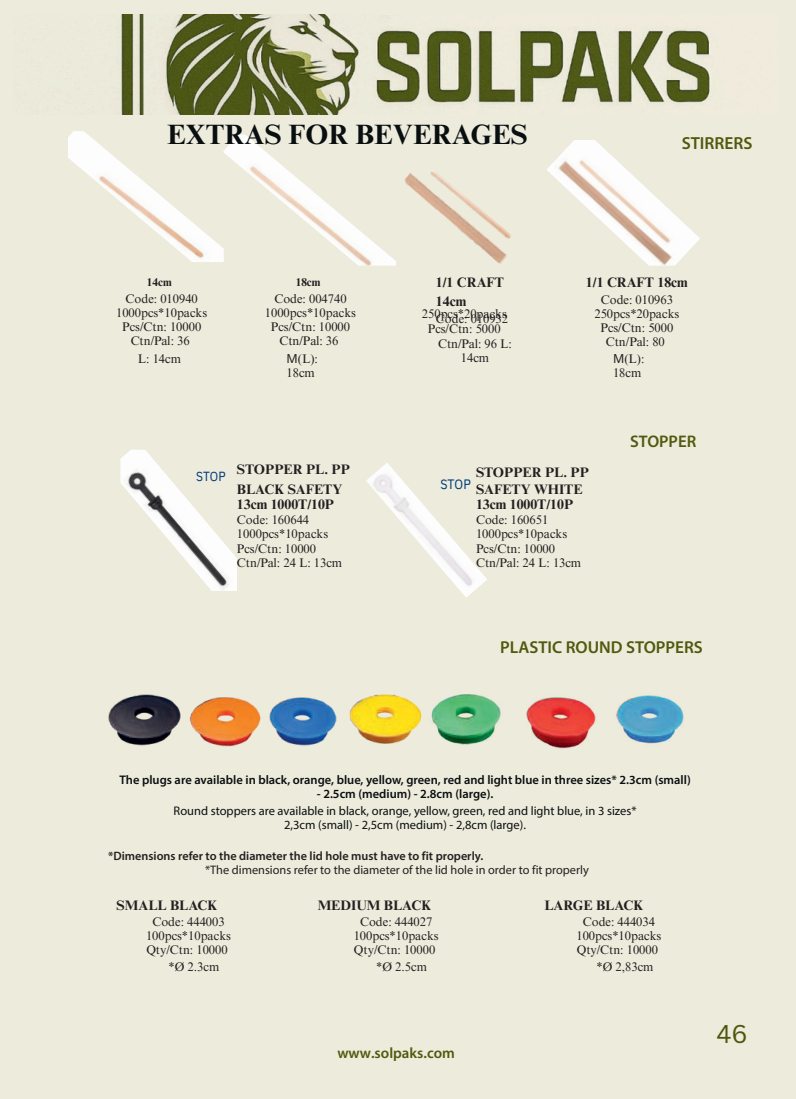
<style>
.page{position:relative;width:796px;height:1099px;background:#fff}
.page>*{position:absolute;margin:0;border:0;box-sizing:border-box;transform-origin:0 0}
.t1{font:700 28px "Times NRMT Pro";color:#090f10}
.t2{font:25px "Canva Sans";color:#4d580d}
.t3{font:600 17.5px "Myriad Pro";color:#4f5a0d}
.t4{font:600 17.25px "Myriad Pro";color:#4f5a0d}
.t5{font:600 16.88px "Myriad Pro";color:#4f5a0d}
.t6{font:600 15px "Myriad Pro";color:#4f5a0d}
.t7{font:700 13.75px/15.9px "Times NRMT Pro";color:#231f20}
.t8{font:13.62px "IBM Plex Sans Cond";color:#003c7c}
.t9{font:13.25px "IBM Plex Sans Cond";color:#003c7c}
.t10{font:12.5px/14px "Times NRMT Pro";color:#231f20;text-align:center}
.t11{font:600 12.5px "Myriad Pro";color:#090f10}
.t12{font:12.5px "Myriad Pro";color:#090f10}
.t13{font:12.38px "Myriad Pro";color:#231f20}
.t14{font:600 12.12px "Myriad Pro";color:#231f20}
.t15{font:700 11.25px "Times NRMT Pro";color:#231f20}
.s1{font-family:"Noto Sans"}
</style>
<div class="page">
<div style="left:0;top:0;width:796px;height:1098px;background:#edebdc"></div>
<img style="left:68px;top:131px;width:155px;height:131px">
<img style="left:223px;top:135px;width:173px;height:131px">
<img style="left:404px;top:172px;width:107px;height:92px">
<img style="left:547px;top:140px;width:153px;height:126px">
<img style="left:108px;top:694px;width:288px;height:53px">
<img style="left:396px;top:694px;width:288px;height:55px">
<img style="left:120px;top:450px;width:117px;height:141px">
<img style="left:366px;top:463px;width:121px;height:135px">
<img style="left:121px;top:14px;width:589px;height:100px">
<p class="t1" style="left:167px;top:124px;width:362px">EXTRAS FOR BEVERAGES</p>
<p class="t15" style="left:147px;top:277px;width:26px">14cm</p>
<p class="t10" style="left:116px;top:293px;width:93px">Code: 010940<br>1000pcs*10packs<br>Pcs/Ctn: 10000<br>Ctn/Pal: 36</p>
<p class="t10" style="left:138px;top:353px;width:45px">L: 14cm</p>
<p class="t15" style="left:296px;top:277px;width:26px">18cm</p>
<p class="t10" style="left:265px;top:293px;width:93px">Code: 004740<br>1000pcs*10packs<br>Pcs/Ctn: 10000<br>Ctn/Pal: 36</p>
<p class="t10" style="left:287px;top:353px;width:33px;text-align:left"><span class="s1">Μ</span>(L):<br>18cm</p>
<p class="t7" style="left:436px;top:275px;width:70px;line-height:18.8px">1/1 CRAFT<br>14cm</p>
<p class="t10" style="left:436px;top:313px;width:74px">Code: 010932</p>
<p class="t10" style="left:422px;top:308px;width:86px">250pcs*20packs</p>
<p class="t10" style="left:428px;top:323px;width:74px">Pcs/Ctn: 5000</p>
<p class="t10" style="left:438px;top:338px;width:75px">Ctn/Pal: 96 L:<br>14cm</p>
<p class="t3" style="left:682px;top:136px;width:72px">STIRRERS</p>
<p class="t7" style="left:586px;top:276px;width:103px">1/1 CRAFT 18cm</p>
<p class="t10" style="left:594px;top:294px;width:86px">Code: 010963<br>250pcs*20packs<br>Pcs/Ctn: 5000<br>Ctn/Pal: 80</p>
<p class="t10" style="left:613px;top:353px;width:33px;text-align:left"><span class="s1">Μ</span>(L):<br>18cm</p>
<p class="t5" style="left:630px;top:435px;width:67px">STOPPER</p>
<p class="t9" style="left:196px;top:467px;width:31px">STOP</p>
<p class="t7" style="left:237px;top:463px;width:114px">STOPPER PL. PP</p>
<p class="t7" style="left:237px;top:482px;width:107px">BLACK SAFETY<br>13cm 1000T/10P</p>
<p class="t10" style="left:237px;top:515px;width:107px;text-align:left">Code: 160644<br>1000pcs*10packs<br>Pcs/Ctn: 10000<br>Ctn/Pal: 24 L: 13cm</p>
<p class="t7" style="left:476px;top:466px;width:114px">STOPPER PL. PP</p>
<p class="t7" style="left:476px;top:482px;width:108px">SAFETY WHITE<br>13cm 1000T/10P</p>
<p class="t10" style="left:476px;top:515px;width:107px;text-align:left">Code: 160651<br>1000pcs*10packs<br>Pcs/Ctn: 10000<br>Ctn/Pal: 24 L: 13cm</p>
<p class="t8" style="left:440px;top:475px;width:32px">STOP</p>
<p class="t4" style="left:500px;top:640px;width:204px">PLASTIC ROUND STOPPERS</p>
<p class="t11" style="left:119px;top:774px;width:573px">The plugs are available in black, orange, blue, yellow, green, red and light blue in three sizes* 2.3cm (small)</p>
<p class="t11" style="left:317px;top:788px;width:178px">- 2.5cm (medium) - 2.8cm (large).</p>
<p class="t12" style="left:174px;top:805px;width:464px">Round stoppers are available in black, orange, yellow, green, red and light blue, in 3 sizes*</p>
<p class="t12" style="left:284px;top:819px;width:243px">2,3cm (small) - 2,5cm (medium) - 2,8cm (large).</p>
<p class="t14" style="left:108px;top:850px;width:377px">*Dimensions refer to the diameter the lid hole must have to fit properly.</p>
<p class="t13" style="left:205px;top:864px;width:385px">*Τhe dimensions refer to the diameter of the lid hole in order to fit properly</p>
<p class="t7" style="left:117px;top:899px;width:102px">SMALL BLACK</p>
<p class="t10" style="left:146px;top:916px;width:86px">Code: 444003<br>100pcs*10packs<br>Qty/Ctn: 10000</p>
<p class="t10" style="left:169px;top:961px;width:52px">*Ø 2.3cm</p>
<p class="t7" style="left:318px;top:899px;width:115px">MEDIUM BLACK</p>
<p class="t10" style="left:354px;top:916px;width:86px">Code: 444027<br>100pcs*10packs<br>Qty/Ctn: 10000</p>
<p class="t10" style="left:376px;top:961px;width:52px">*Ø 2.5cm</p>
<p class="t6" style="left:337px;top:1047px;width:119px">www.solpaks.com</p>
<p class="t7" style="left:544px;top:899px;width:100px">LARGE BLACK</p>
<p class="t10" style="left:576px;top:916px;width:86px">Code: 444034<br>100pcs*10packs<br>Qty/Ctn: 10000</p>
<p class="t10" style="left:597px;top:961px;width:58px">*Ø 2,83cm</p>
<h2 class="t2" style="left:716px;top:1016px;width:33px">46</h2>
</div>
